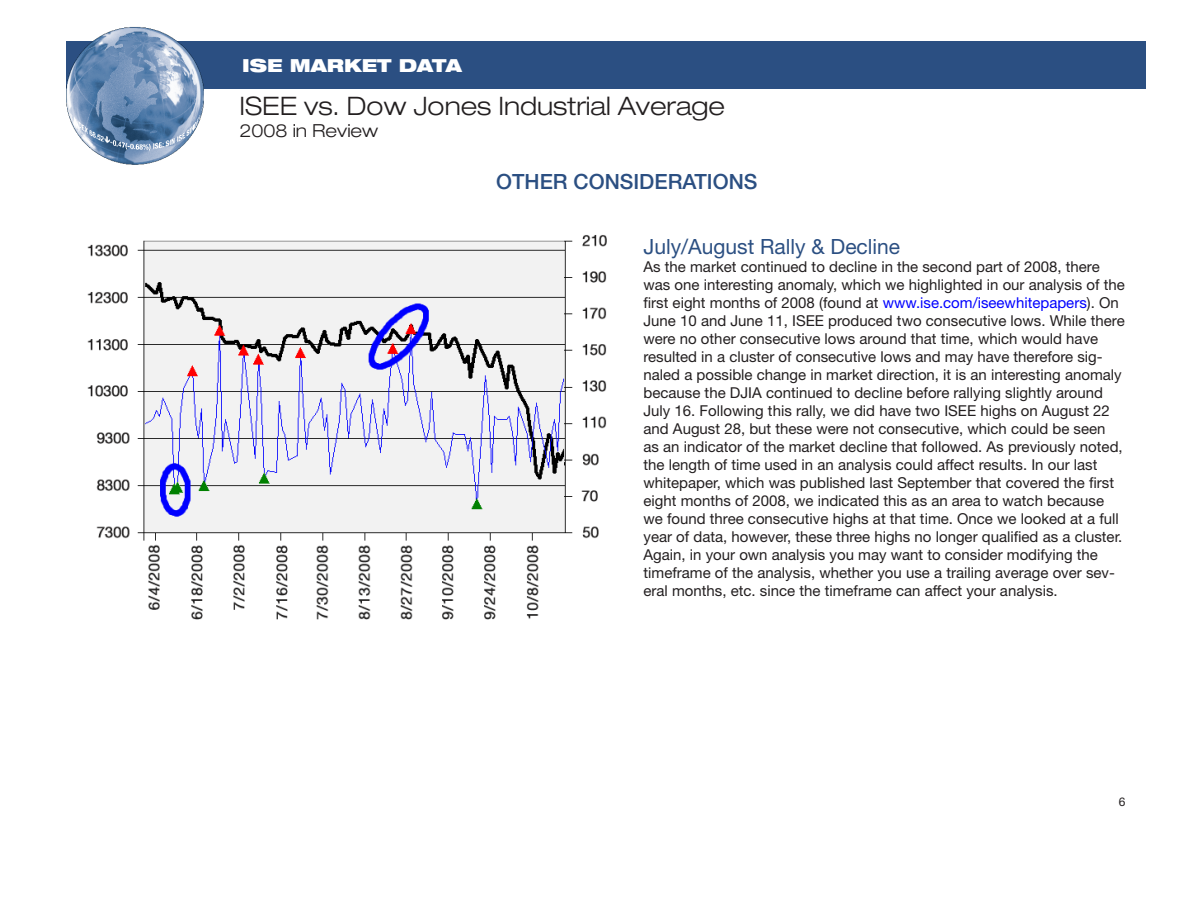
<style>
.page{position:relative;width:1188px;height:918px;background:#fff}
.page>*{position:absolute;margin:0;border:0;box-sizing:border-box;transform-origin:0 0}
.t1{font:300 expanded 25.5px "Helvetica Neue";color:#231f20}
.t2{font:21px "Helvetica Neue";color:#2b4f82}
.t3{font:500 21px "Helvetica Neue";color:#2b4f82}
.t4{font:900 expanded 18px "Helvetica Neue";color:#fff}
.t5{font:300 expanded 18px "Helvetica Neue";color:#231f20}
.t6{font:15px/18px "Helvetica Neue";color:#231f20}
.t7{font:12px "Helvetica Neue";color:#231f20}
.s1{color:#00f}
</style>
<div class="page">
<div style="left:66px;top:42px;width:1080px;height:47px;background:#2b4f82"></div>
<img style="left:66px;top:27px;width:140px;height:138px">
<img style="left:87px;top:235px;width:520px;height:385px">
<p class="t4" style="left:242px;top:53px;width:221px">ISE MARKET DATA</p>
<h1 class="t1" style="left:240px;top:91px;width:487px">ISEE vs. Dow Jones Industrial Average</h1>
<p class="t5" style="left:240px;top:119px;width:140px">2008 in Review</p>
<p class="t3" style="left:496px;top:169px;width:263px">OTHER CONSIDERATIONS</p>
<p class="t2" style="left:644px;top:234px;width:258px">July/August Rally &amp; Decline</p>
<p class="t6" style="left:644px;top:258px;width:483px">As the market continued to decline in the second part of 2008, there was one interesting anomaly, which we highlighted in our analysis of the first eight months of 2008 (found at <span class="s1">www.ise.com/iseewhitepapers</span>). On June 10 and June 11, ISEE produced two consecutive lows. While there were no other consecutive lows around that time, which would have resulted in a cluster of consecutive lows and may have therefore sig&shy;naled a possible change in market direction, it is an interesting anomaly because the DJIA continued to decline before rallying slightly around July 16. Following this rally, we did have two ISEE highs on August 22 and August 28, but these were not consecutive, which could be seen<br>as an indicator of the market decline that followed. As previously noted, the length of time used in an analysis could affect results. In our last whitepaper, which was published last September that covered the first eight months of 2008, we indicated this as an area to watch because we found three consecutive highs at that time. Once we looked at a full year of data, however, these three highs no longer qualified as a cluster.<br>Again, in your own analysis you may want to consider modifying the timeframe of the analysis, whether you use a trailing average over sev&shy;eral months, etc. since the timeframe can affect your analysis.</p>
<p class="t7" style="left:1119px;top:795px;width:8px">6</p>
</div>
